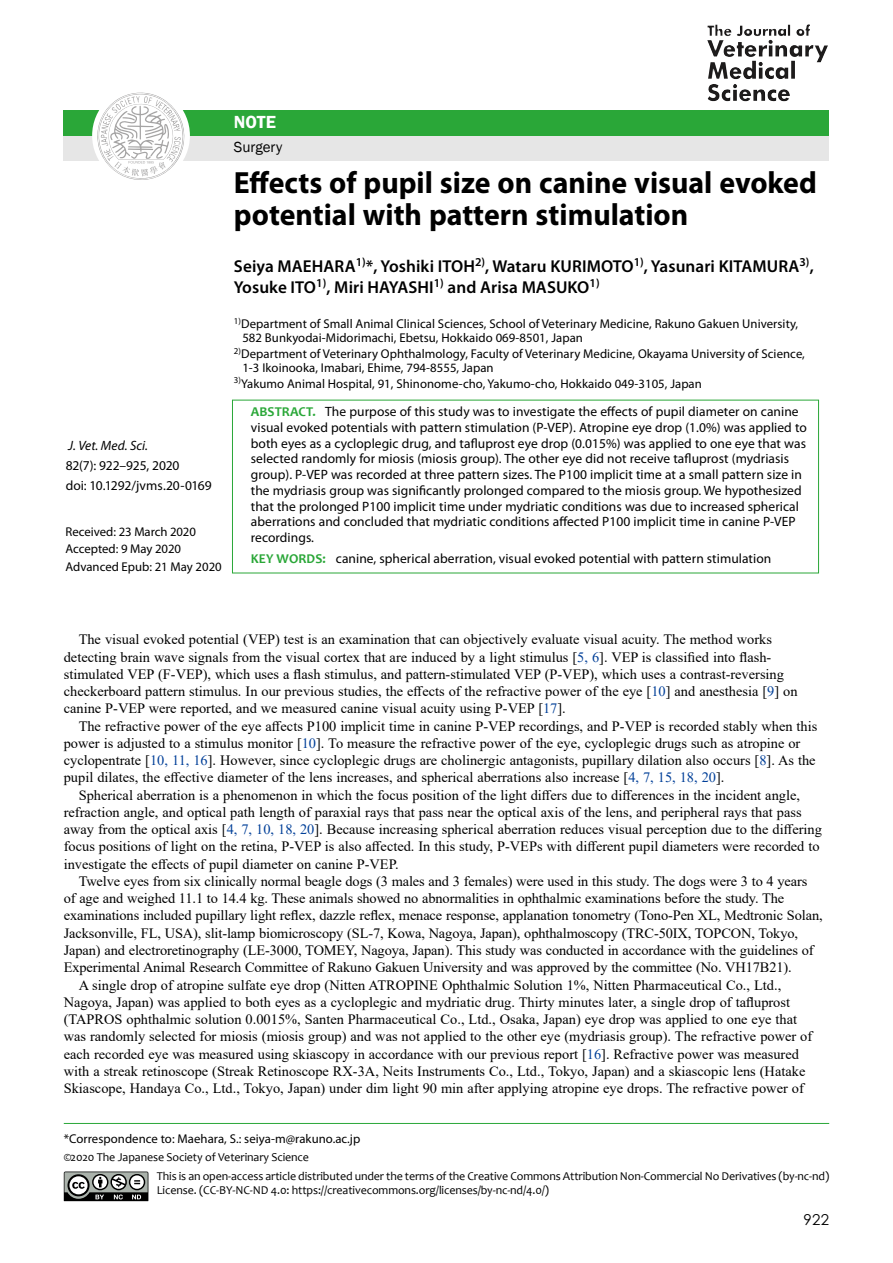
<style>
.page{position:relative;width:893px;height:1263px;background:#fff}
.page>*{position:absolute;margin:0;border:0;box-sizing:border-box;transform-origin:0 0}
.t1{font:700 30.75px/32.2px "Myriad Pro";color:#000}
.t2{font:600 18px "Franklin Gothic";color:#fff}
.t3{font:600 17.25px/21px "Myriad Pro";letter-spacing:.005em;color:#000}
.t4{font:15px "Franklin Gothic";color:#000}
.t5{font:15px "Century Gothic";color:#000}
.t6{font:14.25px/17.2px "Times New Roman";color:#000}
.t7{font:13.5px/15.8px "Myriad Pro";letter-spacing:.005em;color:#000}
.t8{font:italic 13.5px "Myriad Pro";color:#000}
.t9{font:12.75px/14.2px "Myriad Pro";letter-spacing:.005em;color:#000}
.t10{font:12px/20px "Candara";letter-spacing:-.01em;color:#000}
.s1{font-family:"Candara";font-weight:700;color:#2aa738}
.s2{color:#003f98}
</style>
<div class="page">
<hr style="left:64px;top:1123px;width:765px;height:1px;background:#2aa738">
<div style="left:64px;top:136px;width:765px;height:25px;background:#e6e6e6"></div>
<div style="left:64px;top:111px;width:765px;height:25px;background:#2aa738"></div>
<div style="left:92px;top:87px;width:98px;height:97px;background:#fff;border-radius:50%"></div>
<svg style="left:94px;top:92px;width:93px;height:88px"></svg>
<img style="left:707px;top:24px;width:106px;height:33px">
<svg style="left:64px;top:1171px;width:84px;height:30px"></svg>
<p class="t8" style="left:68px;top:437px;width:81px">J. Vet. Med. Sci.</p>
<p class="t7" style="left:66px;top:455px;width:147px;line-height:20px">82(7): 922–925, 2020<br>doi: 10.1292/jvms.20-0169</p>
<p class="t9" style="left:66px;top:522px;width:158px;line-height:17.9px">Received: 23 March 2020<br>Accepted: 9 May 2020<br>Advanced Epub: 21 May 2020</p>
<p class="t2" style="left:234px;top:111px;width:44px">NOTE</p>
<p class="t4" style="left:234px;top:138px;width:50px">Surgery</p>
<h1 class="t1" style="left:234px;top:165px;width:584px">Effects of pupil size on canine visual evoked potential with pattern stimulation</h1>
<p class="t3" style="left:234px;top:255px;width:581px">Seiya MAEHARA<sup>1)</sup>*, Yoshiki ITOH<sup>2)</sup>, Wataru KURIMOTO<sup>1)</sup>, Yasunari KITAMURA<sup>3)</sup>,<br>Yosuke ITO<sup>1)</sup>, Miri HAYASHI<sup>1)</sup> and Arisa MASUKO<sup>1)</sup></p>
<p class="t9" style="left:242px;top:316px;width:557px;text-indent:-9px"><sup>1)</sup>Department of Small Animal Clinical Sciences, School of Veterinary Medicine, Rakuno Gakuen University,<br>582 Bunkyodai-Midorimachi, Ebetsu, Hokkaido 069-8501, Japan</p>
<p class="t9" style="left:242px;top:346px;width:564px;text-indent:-9px"><sup>2)</sup>Department of Veterinary Ophthalmology, Faculty of Veterinary Medicine, Okayama University of Science,<br>1-3 Ikoinooka, Imabari, Ehime, 794-8555, Japan</p>
<p class="t9" style="left:234px;top:376px;width:470px"><sup>3)</sup>Yakumo Animal Hospital, 91, Shinonome-cho, Yakumo-cho, Hokkaido 049-3105, Japan</p>
<p class="t7" style="left:251px;top:403px;width:557px"><span class="s1">ABSTRACT.</span> The purpose of this study was to investigate the effects of pupil diameter on canine visual evoked potentials with pattern stimulation (P-VEP). Atropine eye drop (1.0%) was applied to both eyes as a cycloplegic drug, and tafluprost eye drop (0.015%) was applied to one eye that was selected randomly for miosis (miosis group). The other eye did not receive tafluprost (mydriasis group). P-VEP was recorded at three pattern sizes. The P100 implicit time at a small pattern size in the mydriasis group was significantly prolonged compared to the miosis group. We hypothesized that the prolonged P100 implicit time under mydriatic conditions was due to increased spherical aberrations and concluded that mydriatic conditions affected P100 implicit time in canine P-VEP recordings.</p>
<p class="t7" style="left:251px;top:550px;width:522px"><span class="s1">KEY WORDS:</span> canine, spherical aberration, visual evoked potential with pattern stimulation</p>
<p class="t6" style="left:64px;top:630px;width:735px;text-indent:15px">The visual evoked potential (VEP) test is an examination that can objectively evaluate visual acuity. The method works detecting brain wave signals from the visual cortex that are induced by a light stimulus [<span class="s2">5, 6</span>]. VEP is classified into flash&shy;stimulated VEP (F-VEP), which uses a flash stimulus, and pattern-stimulated VEP (P-VEP), which uses a contrast-reversing checkerboard pattern stimulus. In our previous studies, the effects of the refractive power of the eye [<span class="s2">10</span>] and anesthesia [<span class="s2">9</span>] on canine P-VEP were reported, and we measured canine visual acuity using P-VEP [<span class="s2">17</span>].</p>
<p class="t6" style="left:64px;top:717px;width:755px;text-indent:15px">The refractive power of the eye affects P100 implicit time in canine P-VEP recordings, and P-VEP is recorded stably when this power is adjusted to a stimulus monitor [<span class="s2">10</span>]. To measure the refractive power of the eye, cycloplegic drugs such as atropine or cyclopentrate [<span class="s2">10, 11, 16</span>]. However, since cycloplegic drugs are cholinergic antagonists, pupillary dilation also occurs [<span class="s2">8</span>]. As the pupil dilates, the effective diameter of the lens increases, and spherical aberrations also increase [<span class="s2">4, 7, 15, 18, 20</span>].</p>
<p class="t6" style="left:64px;top:786px;width:760px;text-indent:15px">Spherical aberration is a phenomenon in which the focus position of the light differs due to differences in the incident angle, refraction angle, and optical path length of paraxial rays that pass near the optical axis of the lens, and peripheral rays that pass away from the optical axis [<span class="s2">4, 7, 10, 18, 20</span>]. Because increasing spherical aberration reduces visual perception due to the differing focus positions of light on the retina, P-VEP is also affected. In this study, P-VEPs with different pupil diameters were recorded to investigate the effects of pupil diameter on canine P-VEP.</p>
<p class="t6" style="left:79px;top:872px;width:730px">Twelve eyes from six clinically normal beagle dogs (3 males and 3 females) were used in this study. The dogs were 3 to 4 years</p>
<p class="t6" style="left:64px;top:889px;width:722px">of age and weighed 11.1 to 14.4 kg. These animals showed no abnormalities in ophthalmic examinations before the study. The</p>
<p class="t6" style="left:64px;top:907px;width:760px">examinations included pupillary light reflex, dazzle reflex, menace response, applanation tonometry (Tono-Pen XL, Medtronic Solan,</p>
<p class="t6" style="left:64px;top:924px;width:736px">Jacksonville, FL, USA), slit-lamp biomicroscopy (SL-7, Kowa, Nagoya, Japan), ophthalmoscopy (TRC-50IX, TOPCON, Tokyo,</p>
<p class="t6" style="left:64px;top:941px;width:751px">Japan) and electroretinography (LE-3000, TOMEY, Nagoya, Japan). This study was conducted in accordance with the guidelines of</p>
<p class="t6" style="left:64px;top:958px;width:729px">Experimental Animal Research Committee of Rakuno Gakuen University and was approved by the committee (No. VH17B21).</p>
<p class="t6" style="left:79px;top:976px;width:704px">A single drop of atropine sulfate eye drop (Nitten ATROPINE Ophthalmic Solution 1%, Nitten Pharmaceutical Co., Ltd.,</p>
<p class="t6" style="left:64px;top:993px;width:728px">Nagoya, Japan) was applied to both eyes as a cycloplegic and mydriatic drug. Thirty minutes later, a single drop of tafluprost</p>
<p class="t6" style="left:64px;top:1010px;width:735px">(TAPROS ophthalmic solution 0.0015%, Santen Pharmaceutical Co., Ltd., Osaka, Japan) eye drop was applied to one eye that</p>
<p class="t6" style="left:64px;top:1027px;width:750px">was randomly selected for miosis (miosis group) and was not applied to the other eye (mydriasis group). The refractive power of</p>
<p class="t6" style="left:64px;top:1045px;width:737px">each recorded eye was measured using skiascopy in accordance with our previous report [<span class="s2">16</span>]. Refractive power was measured</p>
<p class="t6" style="left:64px;top:1062px;width:743px">with a streak retinoscope (Streak Retinoscope RX-3A, Neits Instruments Co., Ltd., Tokyo, Japan) and a skiascopic lens (Hatake</p>
<p class="t6" style="left:64px;top:1079px;width:741px">Skiascope, Handaya Co., Ltd., Tokyo, Japan) under dim light 90 min after applying atropine eye drops. The refractive power of</p>
<p class="t9" style="left:64px;top:1131px;width:298px">*Correspondence to: Maehara, S.: seiya-m@rakuno.ac.jp</p>
<p class="t10" style="left:157px;top:1146px;width:674px;text-indent:-93px">©2020 The Japanese Society of Veterinary Science<br>This is an open-access article distributed under the terms of the Creative Commons Attribution Non-Commercial No Derivatives (by-nc-nd)</p>
<p class="t10" style="left:157px;top:1180px;width:394px">License. (CC-BY-NC-ND 4.0: https://creativecommons.org/licenses/by-nc-nd/4.0/)</p>
<p class="t5" style="left:804px;top:1209px;width:27px">922</p>
</div>
